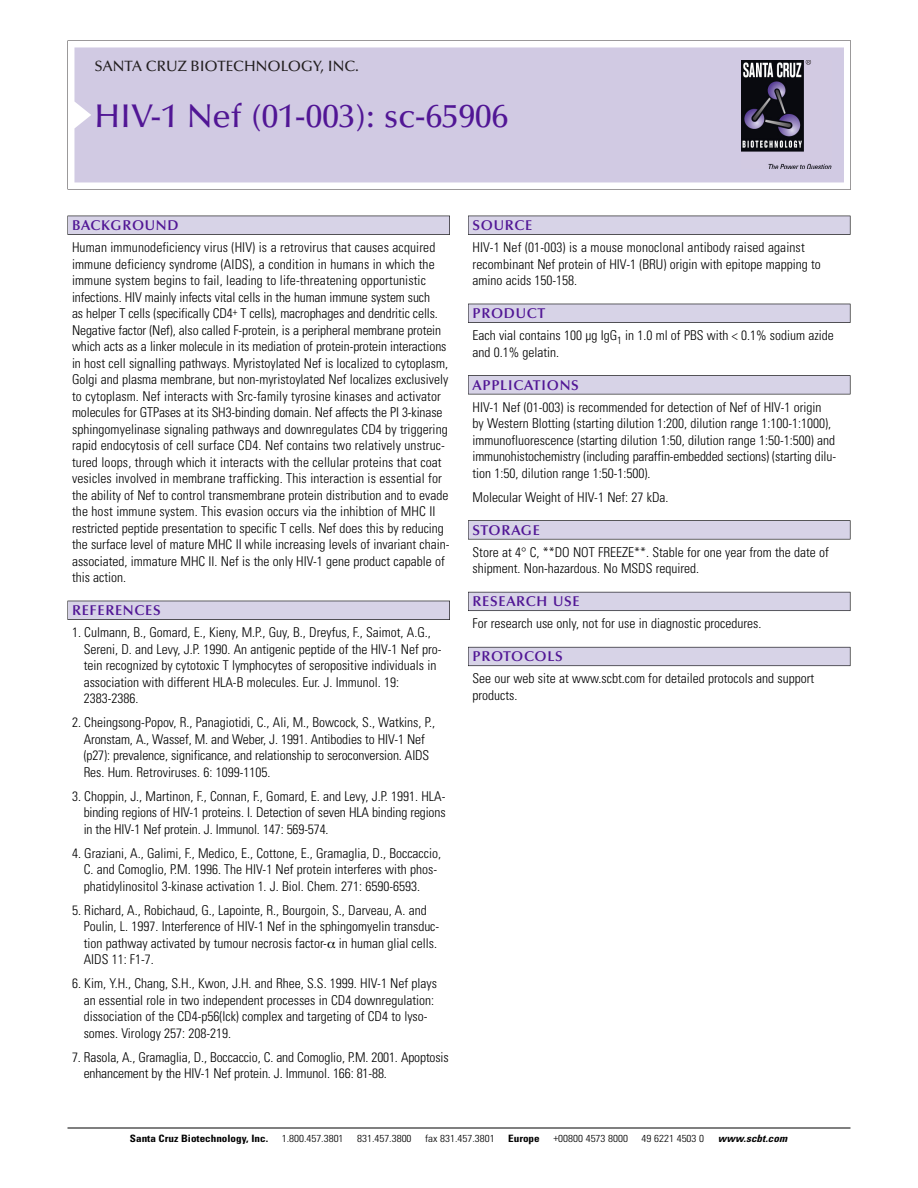
<style>
.page{position:relative;width:918px;height:1188px;background:#fff}
.page>*{position:absolute;margin:0;border:0;box-sizing:border-box;transform-origin:0 0}
.t1{font:500 33px "Optima";color:#511695}
.t2{font:500 15px "Optima";color:#231f20}
.t3{font:600 14.25px "Optima";letter-spacing:.05em;color:#511695}
.t4{font:300 condensed 13.5px/16.5px "Univers";color:#000}
.t5{font:300 condensed 10.2px "Univers";color:#000;scale:1.1 1}
.t6{font:700 condensed 10.2px "Univers";color:#000;scale:1.1 1}
.t7{font:italic 700 condensed 10.2px "Univers";letter-spacing:.005em;color:#000;scale:1.1 1}
</style>
<div class="page">
<svg style="left:68px;top:40px;width:783px;height:149px"></svg>
<div style="left:74px;top:47px;width:770px;height:135px;background:#d1cae3"></div>
<img style="left:741px;top:60px;width:90px;height:108px">
<div style="left:68px;top:216px;width:382px;height:19px;background:#525155"></div>
<div style="left:68px;top:216px;width:381px;height:18px;background:#d7d3e7"></div>
<div style="left:68px;top:601px;width:382px;height:19px;background:#515055"></div>
<div style="left:68px;top:601px;width:381px;height:18px;background:#d7d3e7"></div>
<div style="left:468px;top:216px;width:382px;height:19px;background:#525155"></div>
<div style="left:468px;top:216px;width:382px;height:18px;background:#d7d3e7"></div>
<div style="left:468px;top:304px;width:382px;height:19px;background:#515055"></div>
<div style="left:468px;top:304px;width:382px;height:18px;background:#d7d3e7"></div>
<div style="left:468px;top:375px;width:382px;height:19px;background:#545357"></div>
<div style="left:468px;top:376px;width:382px;height:18px;background:#d7d3e7"></div>
<div style="left:468px;top:520px;width:382px;height:19px;background:#575759"></div>
<div style="left:468px;top:521px;width:382px;height:18px;background:#d7d3e7"></div>
<div style="left:468px;top:592px;width:382px;height:19px;background:#5b5a62"></div>
<div style="left:468px;top:592px;width:382px;height:18px;background:#d7d3e7"></div>
<div style="left:468px;top:647px;width:382px;height:19px;background:#66646e"></div>
<div style="left:468px;top:647px;width:382px;height:18px;background:#d7d3e7"></div>
<hr style="left:68px;top:1128px;width:782px;height:1px;background:#000">
<p class="t2" style="left:94px;top:61px;width:266px">SANTA CRUZ BIOTECHNOLOGY, INC.</p>
<h1 class="t1" style="left:94px;top:103px;width:415px">HIV-1 Nef (01-003): sc-65906</h1>
<p class="t3" style="left:72px;top:219px;width:108px">BACKGROUND</p>
<p class="t4" style="left:72px;top:240px;width:379px">Human immunodeficiency virus (HIV) is a retrovirus that causes acquired immune deficiency syndrome (AIDS), a condition in humans in which the immune system begins to fail, leading to life-threatening opportunistic infections. HIV mainly infects vital cells in the human immune system such<br>as helper T cells (specifically CD4<sup>+</sup> T cells), macrophages and dendritic cells.<br>Negative factor (Nef), also called F-protein, is a peripheral membrane protein which acts as a linker molecule in its mediation of protein-protein interactions in host cell signalling pathways. Myristoylated Nef is localized to cytoplasm, Golgi and plasma membrane, but non-myristoylated Nef localizes exclusively to cytoplasm. Nef interacts with Src-family tyrosine kinases and activator molecules for GTPases at its SH3-binding domain. Nef affects the PI 3-kinase sphingomyelinase signaling pathways and downregulates CD4 by triggering rapid endocytosis of cell surface CD4. Nef contains two relatively unstruc&shy;tured loops, through which it interacts with the cellular proteins that coat vesicles involved in membrane trafficking. This interaction is essential for the ability of Nef to control transmembrane protein distribution and to evade the host immune system. This evasion occurs via the inhibtion of MHC II restricted peptide presentation to specific T cells. Nef does this by reducing the surface level of mature MHC II while increasing levels of invariant chain&shy;associated, immature MHC II. Nef is the only HIV-1 gene product capable of this action.</p>
<p class="t3" style="left:72px;top:605px;width:90px">REFERENCES</p>
<p class="t4" style="left:84px;top:625px;width:359px;text-indent:-12px">1. Culmann, B., Gomard, E., Kieny, M.P., Guy, B., Dreyfus, F., Saimot, A.G., Sereni, D. and Levy, J.P. 1990. An antigenic peptide of the HIV-1 Nef pro&shy;tein recognized by cytotoxic T lymphocytes of seropositive individuals in association with different HLA-B molecules. Eur. J. Immunol. 19:<br>2383-2386.</p>
<p class="t4" style="left:84px;top:715px;width:353px;text-indent:-12px">2. Cheingsong-Popov, R., Panagiotidi, C., Ali, M., Bowcock, S., Watkins, P., Aronstam, A., Wassef, M. and Weber, J. 1991. Antibodies to HIV-1 Nef (p27): prevalence, significance, and relationship to seroconversion. AIDS Res. Hum. Retroviruses. 6: 1099-1105.</p>
<p class="t4" style="left:84px;top:789px;width:363px;text-align:justify;text-indent:-12px">3. Choppin, J., Martinon, F., Connan, F., Gomard, E. and Levy, J.P. 1991. HLA&shy;binding regions of HIV-1 proteins. I. Detection of seven HLA binding regions in the HIV-1 Nef protein. J. Immunol. 147: 569-574.</p>
<p class="t4" style="left:84px;top:846px;width:359px;text-indent:-12px">4. Graziani, A., Galimi, F., Medico, E., Cottone, E., Gramaglia, D., Boccaccio,<br>C. and Comoglio, P.M. 1996. The HIV-1 Nef protein interferes with phos&shy;phatidylinositol 3-kinase activation 1. J. Biol. Chem. 271: 6590-6593.</p>
<p class="t4" style="left:84px;top:903px;width:357px;text-indent:-12px">5. Richard, A., Robichaud, G., Lapointe, R., Bourgoin, S., Darveau, A. and Poulin, L. 1997. Interference of HIV-1 Nef in the sphingomyelin transduc&shy;tion pathway activated by tumour necrosis factor- in human glial cells.<br>AIDS 11: F1-7.</p>
<p class="t4" style="left:84px;top:976px;width:355px;text-indent:-12px">6. Kim, Y.H., Chang, S.H., Kwon, J.H. and Rhee, S.S. 1999. HIV-1 Nef plays an essential role in two independent processes in CD4 downregulation: dissociation of the CD4-p56(lck) complex and targeting of CD4 to lyso&shy;somes. Virology 257: 208-219.</p>
<p class="t4" style="left:84px;top:1050px;width:367px;text-indent:-12px">7. Rasola, A., Gramaglia, D., Boccaccio, C. and Comoglio, P.M. 2001. Apoptosis enhancement by the HIV-1 Nef protein. J. Immunol. 166: 81-88.</p>
<p class="t3" style="left:473px;top:219px;width:61px">SOURCE</p>
<p class="t4" style="left:473px;top:240px;width:350px">HIV-1 Nef (01-003) is a mouse monoclonal antibody raised against recombinant Nef protein of HIV-1 (BRU) origin with epitope mapping to amino acids 150-158.</p>
<p class="t3" style="left:473px;top:308px;width:74px">PRODUCT</p>
<p class="t4" style="left:473px;top:328px;width:363px">Each vial contains 100 µg IgG<sub>1</sub> in 1.0 ml of PBS with &lt; 0.1% sodium azide and 0.1% gelatin.</p>
<p class="t3" style="left:473px;top:379px;width:108px">APPLICATIONS</p>
<p class="t4" style="left:473px;top:400px;width:365px">HIV-1 Nef (01-003) is recommended for detection of Nef of HIV-1 origin<br>by Western Blotting (starting dilution 1:200, dilution range 1:100-1:1000), immunofluorescence (starting dilution 1:50, dilution range 1:50-1:500) and immunohistochemistry (including paraffin-embedded sections) (starting dilu&shy;tion 1:50, dilution range 1:50-1:500).</p>
<p class="t4" style="left:473px;top:490px;width:198px">Molecular Weight of HIV-1 Nef: 27 kDa.</p>
<p class="t3" style="left:473px;top:524px;width:69px">STORAGE</p>
<p class="t4" style="left:473px;top:545px;width:358px">Store at 4° C, **DO NOT FREEZE**. Stable for one year from the date of shipment. Non-hazardous. No MSDS required.</p>
<p class="t3" style="left:473px;top:596px;width:109px">RESEARCH USE</p>
<p class="t4" style="left:473px;top:616px;width:290px">For research use only, not for use in diagnostic procedures.</p>
<p class="t3" style="left:473px;top:651px;width:92px">PROTOCOLS</p>
<p class="t4" style="left:473px;top:671px;width:343px">See our web site at www.scbt.com for detailed protocols and support products.</p>
<p class="t6" style="left:130px;top:1135px;width:127px">Santa Cruz Biotechnology, Inc.</p>
<p class="t5" style="left:282px;top:1135px;width:58px">1.800.457.3801</p>
<p class="t5" style="left:357px;top:1135px;width:51px">831.457.3800</p>
<p class="t5" style="left:425px;top:1135px;width:65px">fax 831.457.3801</p>
<p class="t6" style="left:508px;top:1135px;width:30px">Europe</p>
<p class="t5" style="left:553px;top:1135px;width:69px">+00800 4573 8000</p>
<p class="t5" style="left:642px;top:1135px;width:58px">49 6221 4503 0</p>
<p class="t7" style="left:718px;top:1135px;width:64px">www.scbt.com</p>
</div>
